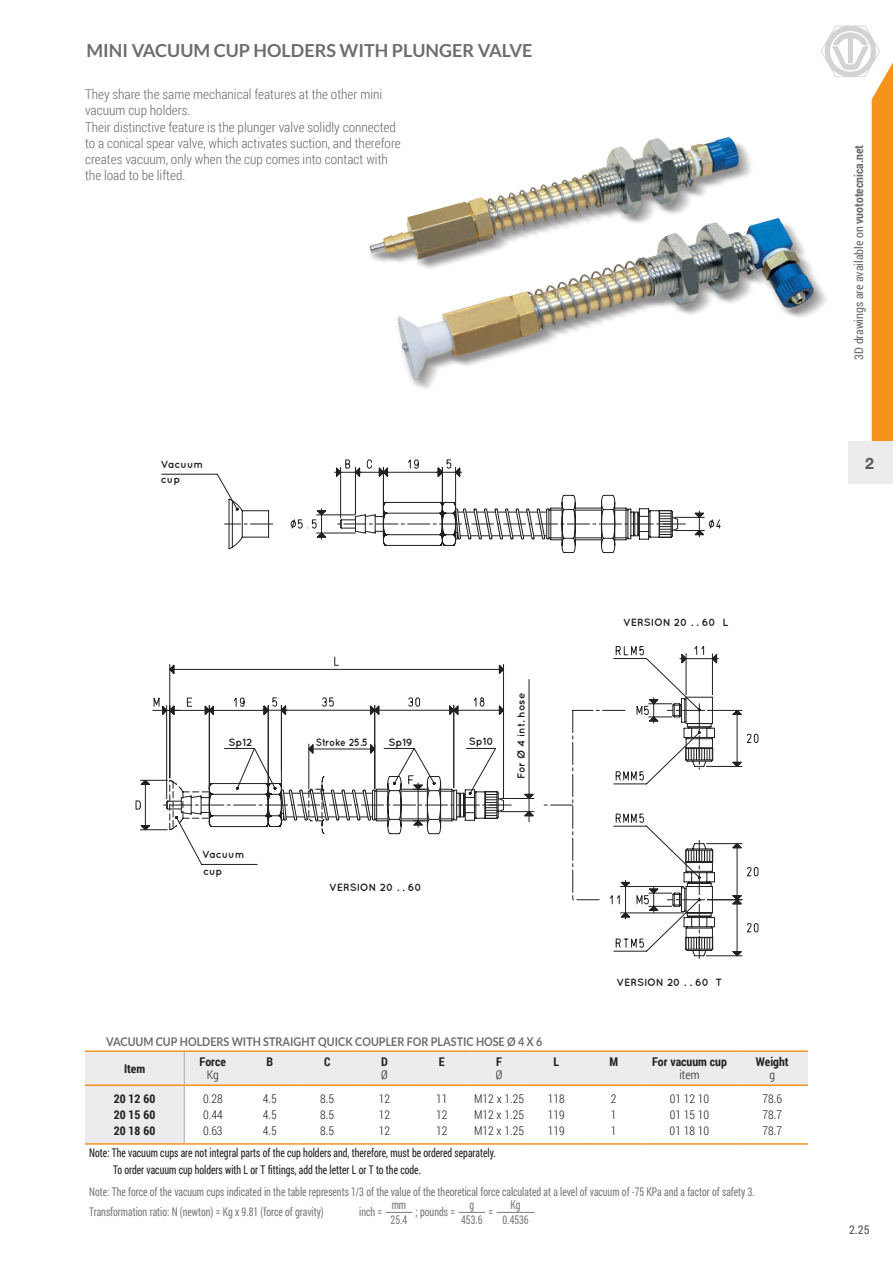
<style>
.page{position:relative;width:893px;height:1263px;background:#fff}
.page>*{position:absolute;margin:0;border:0;box-sizing:border-box;transform-origin:0 0}
.t1{font:700 18px "Lato";color:#6c6d70}
.t2{font:700 15.75px "Helvetica Neue LT Std";color:#57585a}
.t3{font:300 13.5px/16.2px "Roboto Condensed";color:#6c6d70}
.t4{font:12px/19.8px "Roboto Condensed";color:#231f20;scale:.81 1}
.t5{font:300 12px "Roboto Condensed";color:#231f20}
.t6{font:700 12px "Lato";color:#6c6d70;scale:.9 1}
.t7{font:700 12px "Roboto Condensed";color:#231f20}
.t8{font:12px "Roboto Condensed";color:#6c6d70}
.t9{font:12px "Roboto Condensed";color:#57585a}
.t10{font:700 10.5px/15.6px "Quicksand";color:#231f20}
.t11{font:700 10.5px "Quicksand";color:#231f20;scale:.9 1}
.s1{font-weight:700}
</style>
<div class="page">
<img style="left:369px;top:137px;width:452px;height:252px">
<svg style="left:290px;top:459px;width:431px;height:94px"></svg>
<svg style="left:161px;top:473px;width:112px;height:77px"></svg>
<svg style="left:544px;top:646px;width:215px;height:312px"></svg>
<svg style="left:135px;top:656px;width:400px;height:209px"></svg>
<svg style="left:821px;top:25px;width:72px;height:416px"></svg>
<div style="left:848px;top:441px;width:45px;height:42px;background:#ececee"></div>
<svg style="left:85px;top:1052px;width:723px;height:91px"></svg>
<svg style="left:299px;top:1086px;width:438px;height:4px"></svg>
<svg style="left:184px;top:1052px;width:1px;height:91px"></svg>
<hr style="left:85px;top:1084px;width:99px;height:2px;background:#f7931d">
<hr style="left:184px;top:1084px;width:57px;height:2px;background:#f7931d">
<hr style="left:241px;top:1084px;width:58px;height:2px;background:#f7931d">
<hr style="left:299px;top:1084px;width:57px;height:2px;background:#f7931d">
<hr style="left:356px;top:1084px;width:57px;height:2px;background:#f7931d">
<hr style="left:413px;top:1084px;width:57px;height:2px;background:#f7931d">
<hr style="left:470px;top:1084px;width:58px;height:2px;background:#f7931d">
<hr style="left:528px;top:1084px;width:57px;height:2px;background:#f7931d">
<hr style="left:585px;top:1084px;width:57px;height:2px;background:#f7931d">
<hr style="left:642px;top:1084px;width:95px;height:2px;background:#f7931d">
<hr style="left:737px;top:1084px;width:71px;height:2px;background:#f7931d">
<hr style="left:85px;top:1143px;width:99px;height:2px;background:#f7931d">
<hr style="left:184px;top:1143px;width:57px;height:2px;background:#f7931d">
<hr style="left:241px;top:1143px;width:58px;height:2px;background:#f7931d">
<hr style="left:299px;top:1143px;width:57px;height:2px;background:#f7931d">
<hr style="left:356px;top:1143px;width:57px;height:2px;background:#f7931d">
<hr style="left:413px;top:1143px;width:57px;height:2px;background:#f7931d">
<hr style="left:470px;top:1143px;width:58px;height:2px;background:#f7931d">
<hr style="left:528px;top:1143px;width:57px;height:2px;background:#f7931d">
<hr style="left:585px;top:1143px;width:57px;height:2px;background:#f7931d">
<hr style="left:642px;top:1143px;width:95px;height:2px;background:#f7931d">
<hr style="left:737px;top:1143px;width:71px;height:2px;background:#f7931d">
<hr style="left:85px;top:1050px;width:99px;height:2px;background:#f7931d">
<hr style="left:184px;top:1050px;width:57px;height:2px;background:#f7931d">
<hr style="left:241px;top:1050px;width:58px;height:2px;background:#f7931d">
<hr style="left:299px;top:1050px;width:57px;height:2px;background:#f7931d">
<hr style="left:356px;top:1050px;width:57px;height:2px;background:#f7931d">
<hr style="left:413px;top:1050px;width:57px;height:2px;background:#f7931d">
<hr style="left:470px;top:1050px;width:58px;height:2px;background:#f7931d">
<hr style="left:528px;top:1050px;width:57px;height:2px;background:#f7931d">
<hr style="left:585px;top:1050px;width:57px;height:2px;background:#f7931d">
<hr style="left:642px;top:1050px;width:95px;height:2px;background:#f7931d">
<hr style="left:737px;top:1050px;width:71px;height:2px;background:#f7931d">
<svg style="left:386px;top:1212px;width:26px;height:1px"></svg>
<svg style="left:459px;top:1212px;width:26px;height:1px"></svg>
<hr style="left:497px;top:1212px;width:37px;height:1px;background:#231f20">
<div style="left:466px;top:735px;width:31px;height:11px;background:#fff"></div>
<div style="left:385px;top:736px;width:31px;height:11px;background:#fff"></div>
<div style="left:225px;top:736px;width:31px;height:11px;background:#fff"></div>
<h1 class="t1" style="left:87px;top:40px;width:447px">MINI VACUUM CUP HOLDERS WITH PLUNGER VALVE</h1>
<p class="t3" style="left:85px;top:86px;width:317px">They share the same mechanical features at the other mini vacuum cup holders.<br>Their distinctive feature is the plunger valve solidly connected to a conical spear valve, which activates suction, and therefore creates vacuum, only when the cup comes into contact with the load to be lifted.</p>
<p class="t10" style="left:161px;top:456px;width:44px">Vacuum cup</p>
<p class="t10" style="left:229px;top:734px;width:25px">Sp12</p>
<p class="t10" style="left:388px;top:734px;width:26px">Sp19</p>
<p class="t10" style="left:469px;top:733px;width:26px">Sp10</p>
<p class="t11" style="left:316px;top:736px;width:59px">Stroke 25.5</p>
<p class="t10" style="left:513px;top:779px;width:87px;rotate:-90deg">For Ø 4 int. hose</p>
<p class="t10" style="left:202px;top:845px;width:44px;line-height:17.2px">Vacuum cup</p>
<p class="t10" style="left:329px;top:879px;width:94px">VERSION 20 . . 60</p>
<p class="t10" style="left:623px;top:614px;width:106px">VERSION 20 . . 60 L</p>
<p class="t10" style="left:616px;top:974px;width:107px">VERSION 20 . . 60 T</p>
<p class="t6" style="left:106px;top:1035px;width:486px">VACUUM CUP HOLDERS WITH STRAIGHT QUICK COUPLER FOR PLASTIC HOSE Ø 4 X 6</p>
<p class="t7" style="left:124px;top:1060px;width:23px">Item</p>
<p class="t7" style="left:200px;top:1053px;width:28px">Force</p>
<p class="t7" style="left:267px;top:1053px;width:8px">B</p>
<p class="t7" style="left:324px;top:1053px;width:8px">C</p>
<p class="t7" style="left:381px;top:1053px;width:8px">D</p>
<p class="t7" style="left:439px;top:1053px;width:7px">E</p>
<p class="t7" style="left:496px;top:1053px;width:7px">F</p>
<p class="t7" style="left:554px;top:1053px;width:7px">L</p>
<p class="t7" style="left:609px;top:1053px;width:10px">M</p>
<p class="t7" style="left:652px;top:1053px;width:76px">For vacuum cup</p>
<p class="t7" style="left:756px;top:1053px;width:34px">Weight</p>
<p class="t5" style="left:207px;top:1066px;width:13px">Kg</p>
<p class="t5" style="left:381px;top:1066px;width:8px">Ø</p>
<p class="t5" style="left:496px;top:1066px;width:8px">Ø</p>
<p class="t5" style="left:679px;top:1066px;width:22px">item</p>
<p class="t5" style="left:769px;top:1066px;width:7px">g</p>
<p class="t7" style="left:114px;top:1090px;width:43px">20 12 60</p>
<p class="t5" style="left:203px;top:1090px;width:21px">0.28</p>
<p class="t5" style="left:263px;top:1090px;width:15px">4.5</p>
<p class="t5" style="left:320px;top:1090px;width:15px">8.5</p>
<p class="t5" style="left:379px;top:1090px;width:13px">12</p>
<p class="t5" style="left:436px;top:1090px;width:13px">11</p>
<p class="t5" style="left:474px;top:1090px;width:51px">M12 x 1.25</p>
<p class="t5" style="left:548px;top:1090px;width:18px">118</p>
<p class="t5" style="left:611px;top:1090px;width:7px">2</p>
<p class="t5" style="left:670px;top:1090px;width:41px">01 12 10</p>
<p class="t5" style="left:762px;top:1090px;width:21px">78.6</p>
<p class="t7" style="left:114px;top:1106px;width:43px">20 15 60</p>
<p class="t5" style="left:203px;top:1106px;width:21px">0.44</p>
<p class="t5" style="left:263px;top:1106px;width:15px">4.5</p>
<p class="t5" style="left:320px;top:1106px;width:15px">8.5</p>
<p class="t5" style="left:379px;top:1106px;width:13px">12</p>
<p class="t5" style="left:436px;top:1106px;width:13px">12</p>
<p class="t5" style="left:474px;top:1106px;width:51px">M12 x 1.25</p>
<p class="t5" style="left:548px;top:1106px;width:18px">119</p>
<p class="t5" style="left:611px;top:1106px;width:7px">1</p>
<p class="t5" style="left:670px;top:1106px;width:41px">01 15 10</p>
<p class="t5" style="left:762px;top:1106px;width:21px">78.7</p>
<p class="t7" style="left:114px;top:1122px;width:43px">20 18 60</p>
<p class="t5" style="left:203px;top:1122px;width:21px">0.63</p>
<p class="t5" style="left:263px;top:1122px;width:15px">4.5</p>
<p class="t5" style="left:320px;top:1122px;width:15px">8.5</p>
<p class="t5" style="left:379px;top:1122px;width:13px">12</p>
<p class="t5" style="left:436px;top:1122px;width:13px">12</p>
<p class="t5" style="left:474px;top:1122px;width:51px">M12 x 1.25</p>
<p class="t5" style="left:548px;top:1122px;width:18px">119</p>
<p class="t5" style="left:611px;top:1122px;width:7px">1</p>
<p class="t5" style="left:670px;top:1122px;width:41px">01 18 10</p>
<p class="t5" style="left:762px;top:1122px;width:21px">78.7</p>
<p class="t4" style="left:113px;top:1143px;width:474px;line-height:17px;text-indent:-24px">Note: The vacuum cups are not integral parts of the cup holders and, therefore, must be ordered separately.<br>To order vacuum cup holders with L or T fittings, add the letter L or T to the code.</p>
<p class="t4" style="left:89px;top:1182px;width:823px">Note: The force of the vacuum cups indicated in the table represents 1/3 of the value of the theoretical force calculated at a level of vacuum of -75 KPa and a factor of safety 3.<br>Transformation ratio: N (newton) = Kg x 9.81 (force of gravity)</p>
<p class="t4" style="left:511px;top:1194px;width:14px">Kg</p>
<p class="t4" style="left:392px;top:1194px;width:19px">mm</p>
<p class="t4" style="left:469px;top:1194px;width:7px">g</p>
<p class="t4" style="left:359px;top:1201px;width:30px">inch =</p>
<p class="t4" style="left:416px;top:1201px;width:50px">; pounds =</p>
<p class="t4" style="left:489px;top:1201px;width:7px">=</p>
<p class="t4" style="left:391px;top:1209px;width:22px">25.4</p>
<p class="t4" style="left:461px;top:1209px;width:28px">453.6</p>
<p class="t4" style="left:503px;top:1209px;width:34px">0.4536</p>
<p class="t8" style="left:850px;top:360px;width:216px;rotate:-90deg">3D drawings are available on <span class="s1">vuototecnica.net</span></p>
<h2 class="t2" style="left:865px;top:454px;width:10px">2</h2>
<p class="t9" style="left:849px;top:1221px;width:22px">2.25</p>
</div>
